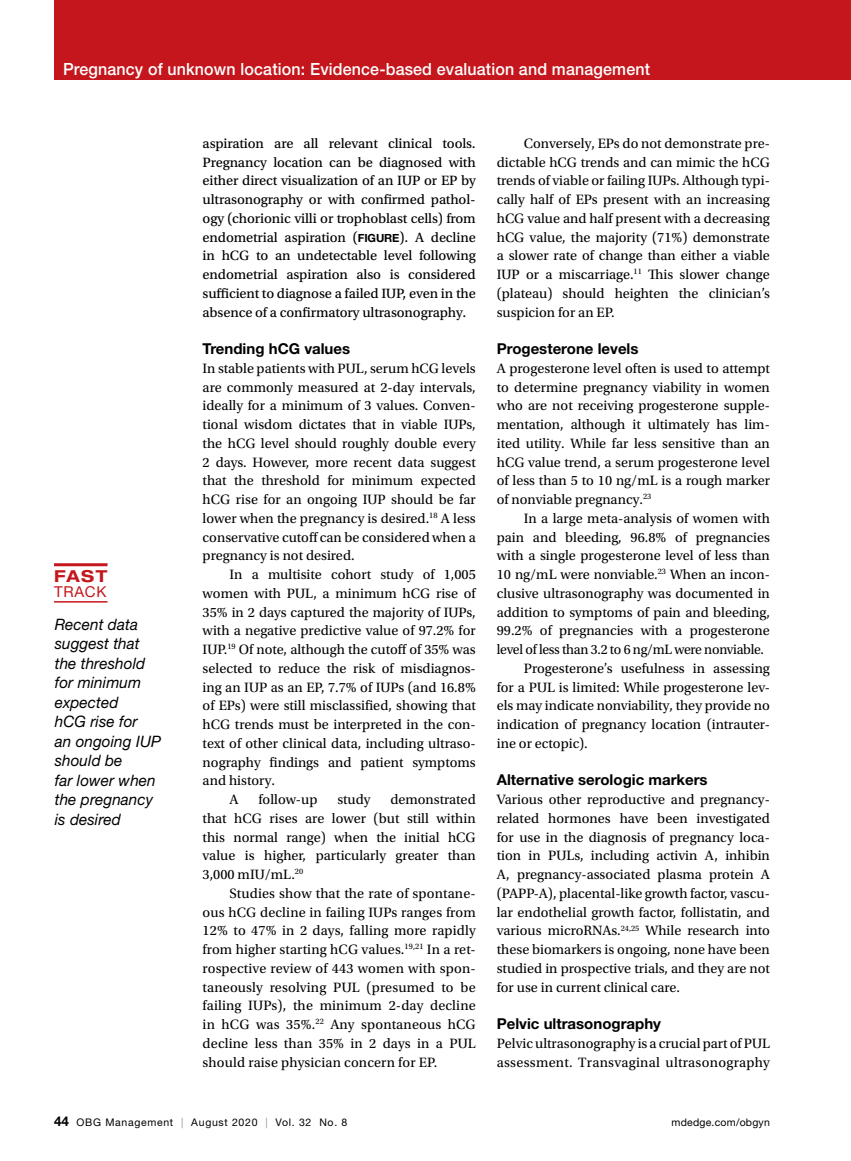
<style>
.page{position:relative;width:851px;height:1161px;background:#fff}
.page>*{position:absolute;margin:0;border:0;box-sizing:border-box;transform-origin:0 0}
.t1{font:500 16.8px "Helvetica Neue LT Std";letter-spacing:.01em;color:#fff;scale:.95 1}
.t2{font:700 expanded 16.5px "Helvetica Neue LT Std";color:#c4161c}
.t3{font:italic 15.75px/19.5px "Helvetica Neue LT Std";letter-spacing:.005em;color:#000}
.t4{font:700 15px "Helvetica Neue LT Std";color:#000}
.t5{font:15px "Helvetica Neue LT Std";letter-spacing:.05em;color:#c4161c}
.t6{font:14.25px/18.8px "Utopia Std";color:#000;text-align:justify}
.t7{font:14.25px/18.8px "Utopia Std Capt";letter-spacing:-.01em;color:#000;text-align:justify}
.t8{font:14.25px "Utopia Std";letter-spacing:-.02em;color:#000}
.t9{font:10.5px "Helvetica Neue LT Std";letter-spacing:.065em;color:#000}
.t10{font:10.5px "Helvetica Neue LT Std";letter-spacing:.02em;color:#000}
.s1{font-family:"Helvetica Neue LT Std";font-weight:700;font-size:11.25px}
.s2{font-weight:700;font-size:13.5px}
.s3{color:#939598}
</style>
<div class="page">
<hr style="left:54px;top:601px;width:53px;height:2px;background:#c4161c">
<hr style="left:54px;top:563px;width:53px;height:3px;background:#c4161c">
<div style="left:54px;top:0;width:796px;height:80px;background:#c4161c"></div>
<p class="t1" style="left:63px;top:59px;width:619px">Pregnancy of unknown location: Evidence-based evaluation and management</p>
<p class="t2" style="left:54px;top:566px;width:55px">FAST</p>
<p class="t5" style="left:54px;top:583px;width:54px">TRACK</p>
<p class="t3" style="left:55px;top:614px;width:108px">Recent data suggest that the threshold for minimum expected<br>hCG rise for<br>an ongoing IUP should be<br>far lower when the pregnancy is desired</p>
<p class="t7" style="left:202px;top:134px;width:275px">aspiration are all relevant clinical tools.<br>Pregnancy location can be diagnosed with either direct visualization of an IUP or EP by ultrasonography or with confirmed pathol&shy;ogy (chorionic villi or trophoblast cells) from endometrial aspiration (<span class="s1">FIGURE</span>). A decline in hCG to an undetectable level following endometrial aspiration also is considered sufficient to diagnose a failed IUP, even in the absence of a confirmatory ultrasonography.</p>
<p class="t4" style="left:202px;top:339px;width:149px">Trending hCG values</p>
<p class="t6" style="left:202px;top:359px;width:275px">In stable patients with PUL, serum hCG levels are commonly measured at 2-day intervals, ideally for a minimum of 3 values. Conven&shy;tional wisdom dictates that in viable IUPs, the hCG level should roughly double every 2 days. However, more recent data suggest that the threshold for minimum expected hCG rise for an ongoing IUP should be far lower when the pregnancy is desired.<sup>18</sup> A less conservative cutoff can be considered when a pregnancy is not desired.</p>
<p class="t6" style="left:230px;top:565px;width:248px">In a multisite cohort study of 1,005</p>
<p class="t6" style="left:203px;top:584px;width:274px">women with PUL, a minimum hCG rise of</p>
<p class="t6" style="left:203px;top:603px;width:274px">35% in 2 days captured the majority of IUPs,</p>
<p class="t6" style="left:203px;top:622px;width:274px">with a negative predictive value of 97.2% for</p>
<p class="t6" style="left:203px;top:640px;width:274px">IUP.<sup>19</sup> Of note, although the cutoff of 35% was</p>
<p class="t6" style="left:202px;top:659px;width:275px">selected to reduce the risk of misdiagnos-</p>
<p class="t6" style="left:202px;top:678px;width:275px">ing an IUP as an EP, 7.7% of IUPs (and 16.8%</p>
<p class="t6" style="left:202px;top:697px;width:274px">of EPs) were still misclassified, showing that</p>
<p class="t6" style="left:202px;top:715px;width:274px">hCG trends must be interpreted in the con-</p>
<p class="t6" style="left:202px;top:734px;width:275px">text of other clinical data, including ultraso-</p>
<p class="t6" style="left:202px;top:753px;width:275px">nography findings and patient symptoms</p>
<p class="t6" style="left:202px;top:772px;width:74px">and history.</p>
<p class="t6" style="left:230px;top:790px;width:11px">A</p>
<p class="t6" style="left:258px;top:790px;width:60px">follow-up</p>
<p class="t6" style="left:337px;top:790px;width:35px">study</p>
<p class="t6" style="left:202px;top:790px;width:275px;text-indent:188px">demonstrated that hCG rises are lower (but still within this normal range) when the initial hCG value is higher, particularly greater than 3,000 mIU/mL.<sup>20</sup></p>
<p class="t6" style="left:202px;top:884px;width:275px;text-indent:27px">Studies show that the rate of spontane&shy;ous hCG decline in failing IUPs ranges from 12% to 47% in 2 days, falling more rapidly from higher starting hCG values.<sup>19,21</sup> In a ret&shy;rospective review of 443 women with spon&shy;taneously resolving PUL (presumed to be failing IUPs), the minimum 2-day decline in hCG was 35%.<sup>22</sup> Any spontaneous hCG decline less than 35% in 2 days in a PUL should raise physician concern for EP.</p>
<p class="t6" style="left:496px;top:134px;width:275px;text-indent:27px">Conversely, EPs do not demonstrate pre&shy;dictable hCG trends and can mimic the hCG trends of viable or failing IUPs. Although typi&shy;cally half of EPs present with an increasing hCG value and half present with a decreasing hCG value, the majority (71%) demonstrate a slower rate of change than either a viable IUP or a miscarriage.<sup>11</sup> This slower change (plateau) should heighten the clinician’s suspicion for an EP.</p>
<p class="t4" style="left:496px;top:339px;width:143px">Progesterone levels</p>
<p class="t6" style="left:496px;top:359px;width:275px">A progesterone level often is used to attempt to determine pregnancy viability in women who are not receiving progesterone supple&shy;mentation, although it ultimately has lim&shy;ited utility. While far less sensitive than an hCG value trend, a serum progesterone level of less than 5 to 10 ng/mL is a rough marker of nonviable pregnancy.<sup>23</sup></p>
<p class="t6" style="left:524px;top:509px;width:247px">In a large meta-analysis of women with</p>
<p class="t6" style="left:496px;top:528px;width:275px">pain and bleeding, 96.8% of pregnancies</p>
<p class="t6" style="left:496px;top:547px;width:274px">with a single progesterone level of less than</p>
<p class="t6" style="left:496px;top:565px;width:275px">10 ng/mL were nonviable.<sup>23</sup> When an incon-</p>
<p class="t6" style="left:496px;top:584px;width:275px">clusive ultrasonography was documented in</p>
<p class="t6" style="left:496px;top:603px;width:275px">addition to symptoms of pain and bleeding,</p>
<p class="t6" style="left:496px;top:622px;width:275px">99.2% of pregnancies with a progesterone</p>
<p class="t8" style="left:496px;top:642px;width:269px">level of less than 3.2 to 6 ng/mL were nonviable.</p>
<p class="t6" style="left:524px;top:659px;width:247px">Progesterone’s usefulness in assessing</p>
<p class="t6" style="left:496px;top:678px;width:275px">for a PUL is limited: While progesterone lev-</p>
<p class="t6" style="left:496px;top:697px;width:275px">els may indicate nonviability, they provide no</p>
<p class="t6" style="left:496px;top:715px;width:275px">indication of pregnancy location (intrauter-</p>
<p class="t6" style="left:496px;top:734px;width:92px">ine or ectopic).</p>
<p class="t4" style="left:496px;top:771px;width:212px">Alternative serologic markers</p>
<p class="t6" style="left:496px;top:790px;width:275px">Various other reproductive and pregnancy&shy;related hormones have been investigated for use in the diagnosis of pregnancy loca&shy;tion in PULs, including activin A, inhibin A, pregnancy-associated plasma protein A (PAPP-A), placental-like growth factor, vascu&shy;lar endothelial growth factor, follistatin, and various microRNAs.<sup>24,25</sup> While research into these biomarkers is ongoing, none have been studied in prospective trials, and they are not for use in current clinical care.</p>
<p class="t4" style="left:496px;top:1014px;width:166px">Pelvic ultrasonography</p>
<p class="t6" style="left:496px;top:1034px;width:275px">Pelvic ultrasonography is a crucial part of PUL assessment. Transvaginal ultrasonography</p>
<p class="t9" style="left:54px;top:1116px;width:295px"><span class="s2">44</span> OBG Management <span class="s3">|</span> August 2020 <span class="s3">|</span> Vol. 32 No. 8</p>
<p class="t10" style="left:671px;top:1116px;width:100px">mdedge.com/obgyn</p>
</div>
